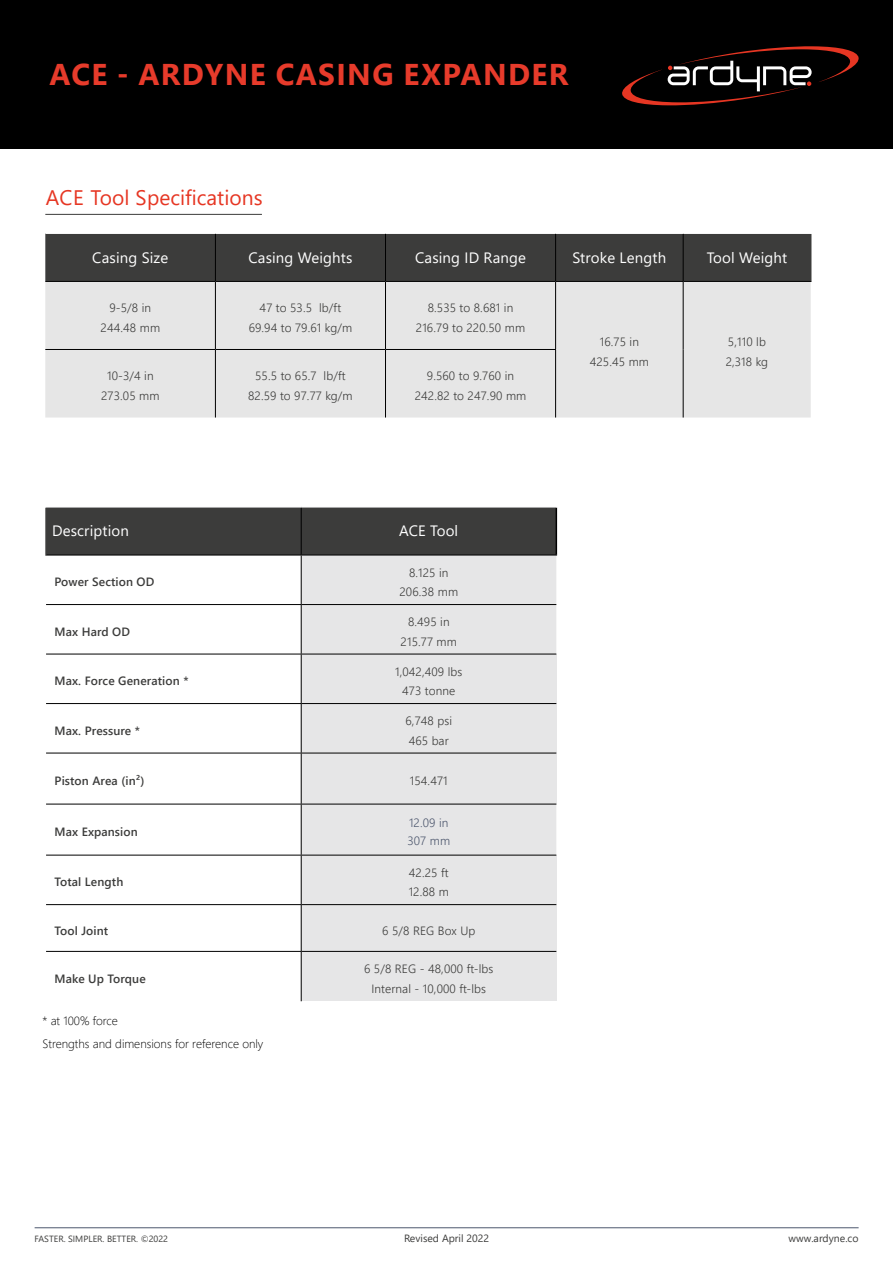
<style>
.page{position:relative;width:893px;height:1263px;background:#fff}
.page>*{position:absolute;margin:0;border:0;box-sizing:border-box;transform-origin:0 0}
.t1{font:700 30px "Segoe UI";letter-spacing:.045em;color:#e73b2b}
.t2{font:21px "Segoe UI";color:#e63623}
.t3{font:15px "Segoe UI";letter-spacing:.01em;color:#fff}
.t4{font:300 12px/19.5px "Segoe UI";letter-spacing:.01em;color:#3c3c3b;text-align:center}
.t5{font:600 12px "Segoe UI";letter-spacing:.01em;color:#3c3c3b}
.t6{font:300 12px/22.8px "Segoe UI";color:#000}
.t7{font:300 12px/18.3px "Segoe UI";letter-spacing:.01em;color:#4e586e}
.t8{font:10.5px "Segoe UI";color:#3c3c3b}
.t9{font:9px "Segoe UI";color:#3c3c3b}
</style>
<div class="page">
<div style="left:0;top:0;width:893px;height:149px;background:#000"></div>
<hr style="left:45px;top:214px;width:217px;height:1px;background:#3c3c3b">
<div style="left:45px;top:234px;width:765px;height:47px;background:#3c3c3b"></div>
<div style="left:45px;top:282px;width:766px;height:135px;background:#e6e6e6"></div>
<hr style="left:45px;top:281px;width:170px;height:1px;background:#000">
<hr style="left:215px;top:281px;width:170px;height:1px;background:#000">
<hr style="left:385px;top:281px;width:171px;height:1px;background:#000">
<hr style="left:556px;top:281px;width:127px;height:1px;background:#000">
<hr style="left:683px;top:281px;width:128px;height:1px;background:#000">
<hr style="left:45px;top:349px;width:170px;height:1px;background:#000">
<hr style="left:215px;top:349px;width:170px;height:1px;background:#000">
<hr style="left:385px;top:349px;width:171px;height:1px;background:#000">
<hr style="left:810px;top:234px;width:1px;height:47px;background:#3c3c3b">
<hr style="left:215px;top:234px;width:1px;height:47px;background:#000">
<hr style="left:385px;top:234px;width:1px;height:47px;background:#000">
<hr style="left:555px;top:234px;width:1px;height:47px;background:#000">
<hr style="left:215px;top:282px;width:1px;height:67px;background:#000">
<hr style="left:385px;top:282px;width:1px;height:67px;background:#000">
<hr style="left:555px;top:282px;width:1px;height:67px;background:#000">
<hr style="left:215px;top:350px;width:1px;height:67px;background:#000">
<hr style="left:385px;top:350px;width:1px;height:67px;background:#000">
<hr style="left:555px;top:350px;width:1px;height:67px;background:#000">
<hr style="left:683px;top:234px;width:1px;height:47px;background:#000">
<hr style="left:683px;top:282px;width:1px;height:67px;background:#000">
<hr style="left:683px;top:349px;width:1px;height:68px;background:#000">
<hr style="left:35px;top:1227px;width:824px;height:1px;background:#4d586e">
<div style="left:47px;top:507px;width:509px;height:48px;background:#3c3c3b"></div>
<div style="left:302px;top:556px;width:254px;height:299px;background:#e6e6e7"></div>
<div style="left:301px;top:654px;width:255px;height:49px;background:#e6e6e7"></div>
<div style="left:301px;top:703px;width:255px;height:50px;background:#e6e6e7"></div>
<div style="left:301px;top:753px;width:255px;height:51px;background:#e6e6e7"></div>
<div style="left:301px;top:855px;width:255px;height:50px;background:#e6e6e7"></div>
<div style="left:301px;top:905px;width:255px;height:46px;background:#e6e6e7"></div>
<div style="left:301px;top:951px;width:255px;height:50px;background:#e6e6e7"></div>
<hr style="left:301px;top:507px;width:1px;height:48px;background:#000">
<hr style="left:45px;top:555px;width:256px;height:1px;background:#000">
<hr style="left:301px;top:555px;width:256px;height:1px;background:#000">
<hr style="left:301px;top:555px;width:1px;height:49px;background:#000">
<hr style="left:46px;top:604px;width:255px;height:1px;background:#000">
<hr style="left:301px;top:604px;width:255px;height:1px;background:#000">
<hr style="left:301px;top:605px;width:1px;height:49px;background:#000">
<hr style="left:46px;top:654px;width:255px;height:1px;background:#000">
<hr style="left:301px;top:654px;width:255px;height:1px;background:#000">
<hr style="left:301px;top:654px;width:1px;height:49px;background:#000">
<hr style="left:46px;top:703px;width:255px;height:1px;background:#000">
<hr style="left:301px;top:703px;width:255px;height:1px;background:#000">
<hr style="left:301px;top:704px;width:1px;height:49px;background:#000">
<hr style="left:46px;top:753px;width:255px;height:1px;background:#000">
<hr style="left:301px;top:753px;width:255px;height:1px;background:#000">
<hr style="left:301px;top:753px;width:1px;height:51px;background:#000">
<hr style="left:46px;top:804px;width:255px;height:1px;background:#000">
<hr style="left:301px;top:804px;width:255px;height:1px;background:#000">
<hr style="left:301px;top:804px;width:1px;height:51px;background:#000">
<hr style="left:46px;top:855px;width:255px;height:1px;background:#000">
<hr style="left:301px;top:855px;width:255px;height:1px;background:#000">
<hr style="left:301px;top:855px;width:1px;height:49px;background:#000">
<hr style="left:46px;top:904px;width:255px;height:1px;background:#000">
<hr style="left:301px;top:904px;width:255px;height:1px;background:#000">
<hr style="left:301px;top:905px;width:1px;height:46px;background:#000">
<hr style="left:301px;top:952px;width:1px;height:49px;background:#000">
<hr style="left:556px;top:507px;width:1px;height:48px;background:#000">
<hr style="left:45px;top:507px;width:2px;height:48px;background:#3c3c3b">
<hr style="left:46px;top:951px;width:255px;height:1px;background:#000">
<hr style="left:301px;top:951px;width:255px;height:1px;background:#000">
<svg style="left:622px;top:46px;width:237px;height:60px"></svg>
<h1 class="t1" style="left:49px;top:46px;width:520px">ACE - ARDYNE CASING EXPANDER</h1>
<h2 class="t2" style="left:46px;top:177px;width:218px">ACE Tool Specifications</h2>
<p class="t3" style="left:92px;top:243px;width:78px">Casing Size</p>
<p class="t3" style="left:248px;top:243px;width:105px">Casing Weights</p>
<p class="t3" style="left:415px;top:243px;width:112px">Casing ID Range</p>
<p class="t3" style="left:573px;top:243px;width:95px">Stroke Length</p>
<p class="t3" style="left:707px;top:243px;width:82px">Tool Weight</p>
<p class="t4" style="left:101px;top:297px;width:61px">9-5/8 in<br>244.48 mm</p>
<p class="t4" style="left:249px;top:297px;width:105px">47 to 53.5 lb/ft<br>69.94 to 79.61 kg/m</p>
<p class="t4" style="left:416px;top:297px;width:111px">8.535 to 8.681 in<br>216.79 to 220.50 mm</p>
<p class="t4" style="left:590px;top:331px;width:61px;line-height:20px">16.75 in<br>425.45 mm</p>
<p class="t4" style="left:726px;top:331px;width:44px;line-height:20px;text-align:left">5,110 lb<br>2,318 kg</p>
<p class="t4" style="left:101px;top:365px;width:60px">10-3/4 in<br>273.05 mm</p>
<p class="t4" style="left:248px;top:365px;width:106px">55.5 to 65.7 lb/ft<br>82.59 to 97.77 kg/m</p>
<p class="t4" style="left:415px;top:365px;width:113px">9.560 to 9.760 in<br>242.82 to 247.90 mm</p>
<p class="t3" style="left:52px;top:517px;width:78px">Description</p>
<p class="t3" style="left:399px;top:517px;width:61px">ACE Tool</p>
<p class="t5" style="left:55px;top:571px;width:101px">Power Section OD</p>
<p class="t4" style="left:399px;top:561px;width:60px">8.125 in<br>206.38 mm</p>
<p class="t5" style="left:55px;top:620px;width:77px">Max Hard OD</p>
<p class="t4" style="left:401px;top:611px;width:58px">8.495 in<br>215.77 mm</p>
<p class="t5" style="left:55px;top:670px;width:135px">Max. Force Generation *</p>
<p class="t4" style="left:395px;top:660px;width:69px">1,042,409 lbs<br>473 tonne</p>
<p class="t5" style="left:55px;top:719px;width:87px">Max. Pressure *</p>
<p class="t4" style="left:405px;top:710px;width:48px;text-align:left">6,748 psi<br>465 bar</p>
<p class="t5" style="left:55px;top:769px;width:91px">Piston Area (in²)</p>
<p class="t4" style="left:410px;top:770px;width:39px">154.471</p>
<p class="t5" style="left:55px;top:820px;width:85px">Max Expansion</p>
<p class="t7" style="left:407px;top:812px;width:44px">12.09 in<br>307 mm</p>
<p class="t5" style="left:55px;top:871px;width:70px">Total Length</p>
<p class="t4" style="left:409px;top:861px;width:42px;text-align:left">42.25 ft<br>12.88 m</p>
<p class="t5" style="left:55px;top:919px;width:55px">Tool Joint</p>
<p class="t4" style="left:382px;top:919px;width:95px">6 5/8 REG Box Up</p>
<p class="t5" style="left:55px;top:967px;width:93px">Make Up Torque</p>
<p class="t4" style="left:364px;top:957px;width:131px">6 5/8 REG - 48,000 ft-lbs<br>Internal - 10,000 ft-lbs</p>
<p class="t6" style="left:43px;top:1008px;width:222px">* at 100% force<br>Strengths and dimensions for reference only</p>
<p class="t9" style="left:35px;top:1230px;width:135px">FASTER. SIMPLER. BETTER. ©2022</p>
<p class="t8" style="left:404px;top:1228px;width:87px">Revised April 2022</p>
<p class="t8" style="left:789px;top:1228px;width:72px">www.ardyne.co</p>
</div>
